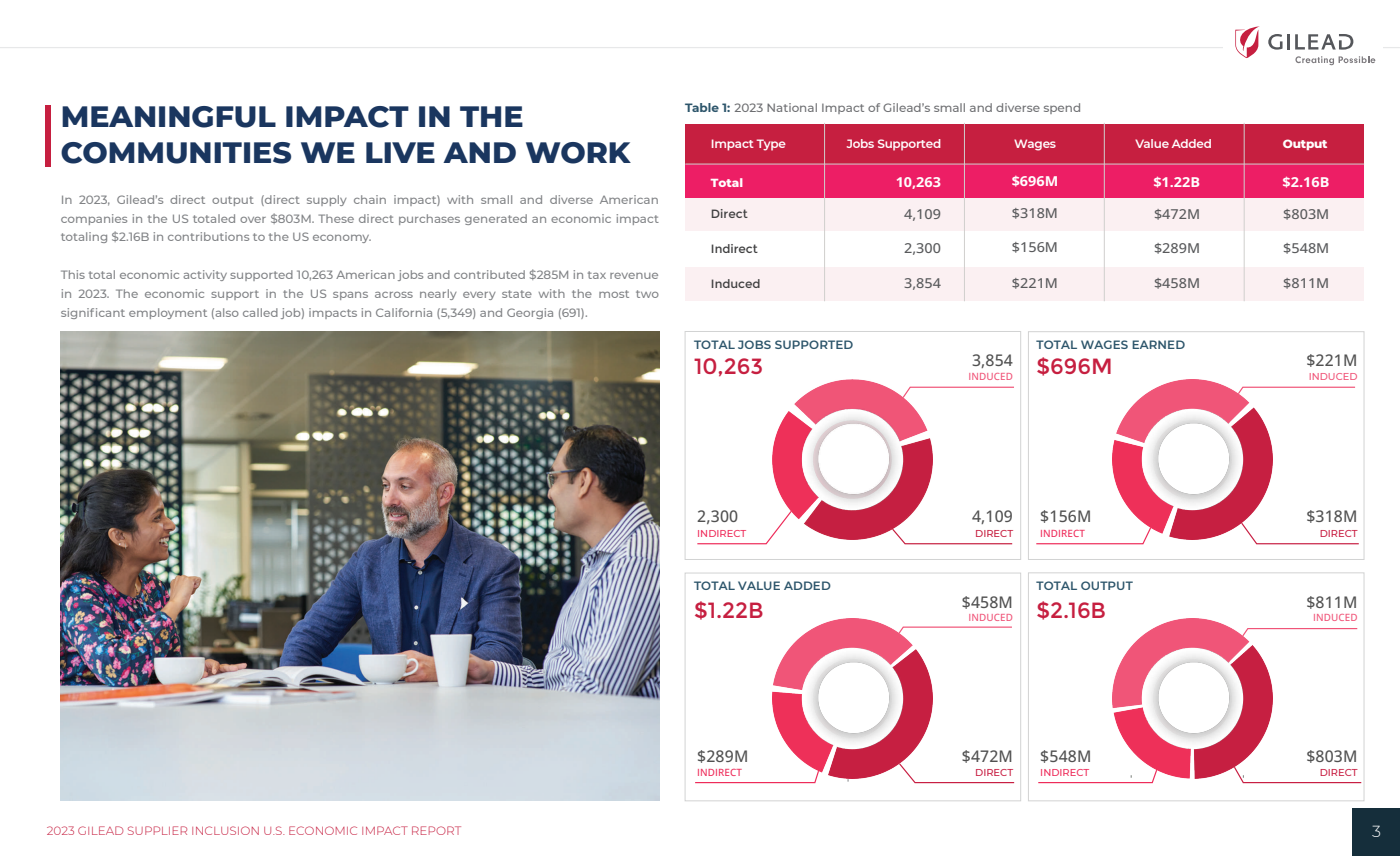
<style>
.page{position:relative;width:1400px;height:856px;background:#fff}
.page>*{position:absolute;margin:0;border:0;box-sizing:border-box;transform-origin:0 0}
.t1{font:800 30px/36px "Montserrat";color:#1a365f}
.t2{font:22px "Montserrat";color:#c61f40}
.t3{font:500 16px "Open Sans";letter-spacing:.01em;color:#515151}
.t4{font:300 16px "Montserrat";color:#fff}
.t5{font:500 13.6px "Open Sans";color:#595a5c;scale:1.06 1}
.t6{font:700 13.6px "Open Sans";color:#fff;scale:1.06 1}
.t7{font:500 12px/18.8px "Montserrat";color:#818386;text-align:justify}
.t8{font:600 12px "Montserrat";letter-spacing:.01em;color:#2d556b}
.t9{font:500 12px "Montserrat";color:#6d6e71}
.t10{font:300 12px "Montserrat";color:#c61f40}
.t11{font:600 12px "Montserrat";letter-spacing:-.02em;color:#fff}
.t12{font:12px "Montserrat";color:#3f3f40}
.t13{font:800 12px "Montserrat";letter-spacing:-.02em;color:#fff}
.t14{font:500 10px "Open Sans";letter-spacing:.01em;color:#f05478}
.t15{font:500 10px "Montserrat";color:#c81f43}
.t16{font:500 10px "Montserrat";color:#ee2c5a}
.t17{font:500 10px "Open Sans";letter-spacing:.01em;color:#ee2c5a}
.t18{font:500 10px "Montserrat";color:#f05478}
.t19{font:500 10px "Montserrat";color:#c61f40}
.s1{font-weight:700;color:#2d556b}
.s2{font-family:"Montserrat";font-weight:400;font-size:22px;color:#c61f40}
</style>
<div class="page">
<img style="left:61px;top:332px;width:598px;height:469px">
<div style="left:1352px;top:808px;width:48px;height:48px;background:#152e3b"></div>
<div style="left:45px;top:105px;width:5px;height:62px;background:#c61f40"></div>
<hr style="left:0;top:47px;width:1284px;height:1px;background:#e7e8e9">
<hr style="left:1365px;top:47px;width:35px;height:1px;background:#e7e8e9">
<div style="left:1223px;top:5px;width:159px;height:73px;background:#fff"></div>
<svg style="left:1268px;top:34px;width:15px;height:16px"></svg>
<hr style="left:1287px;top:34px;width:3px;height:16px;background:#55575b">
<svg style="left:1295px;top:34px;width:58px;height:16px"></svg>
<svg style="left:1235px;top:26px;width:25px;height:32px"></svg>
<svg style="left:1295px;top:56px;width:80px;height:9px"></svg>
<div style="left:685px;top:267px;width:679px;height:34px;background:#fbf0f2"></div>
<div style="left:685px;top:197px;width:679px;height:34px;background:#fbf0f2"></div>
<div style="left:685px;top:164px;width:679px;height:34px;background:#ed1e65"></div>
<div style="left:685px;top:124px;width:679px;height:40px;background:#c61f40"></div>
<hr style="left:824px;top:123px;width:1px;height:178px;background:#d0cfcd">
<hr style="left:964px;top:123px;width:1px;height:178px;background:#d0cfcd">
<hr style="left:1104px;top:123px;width:1px;height:178px;background:#d0cfcd">
<hr style="left:1244px;top:123px;width:1px;height:178px;background:#d0cfcd">
<hr style="left:685px;top:164px;width:679px;height:1px;background:#d0cfcd">
<svg style="left:1038px;top:778px;width:117px;height:6px"></svg>
<svg style="left:1272px;top:628px;width:86px;height:2px"></svg>
<svg style="left:1240px;top:778px;width:122px;height:6px"></svg>
<svg style="left:1036px;top:539px;width:110px;height:6px"></svg>
<svg style="left:1272px;top:386px;width:84px;height:2px"></svg>
<svg style="left:1252px;top:539px;width:107px;height:6px"></svg>
<div style="left:1028px;top:573px;width:336px;height:228px;border:1px solid #d2d3d3"></div>
<svg style="left:697px;top:534px;width:76px;height:11px"></svg>
<svg style="left:933px;top:386px;width:81px;height:2px"></svg>
<svg style="left:901px;top:540px;width:112px;height:5px"></svg>
<div style="left:685px;top:331px;width:336px;height:229px;border:1px solid #d2d3d3"></div>
<div style="left:1028px;top:331px;width:336px;height:229px;border:1px solid #d2d3d3"></div>
<svg style="left:695px;top:778px;width:122px;height:6px"></svg>
<svg style="left:933px;top:626px;width:79px;height:2px"></svg>
<svg style="left:910px;top:778px;width:105px;height:6px"></svg>
<div style="left:685px;top:573px;width:336px;height:228px;border:1px solid #d2d3d3"></div>
<img style="left:773px;top:618px;width:160px;height:160px">
<img style="left:1112px;top:379px;width:160px;height:160px">
<img style="left:773px;top:379px;width:160px;height:161px">
<img style="left:1112px;top:618px;width:160px;height:160px">
<h1 class="t1" style="left:61px;top:97px;width:571px">MEANINGFUL IMPACT IN THE<br>COMMUNITIES WE LIVE AND WORK</h1>
<p class="t7" style="left:61px;top:190px;width:600px">In 2023, Gilead’s direct output (direct supply chain impact) with small and diverse American companies in the US totaled over $803M. These direct purchases generated an economic impact totaling $2.16B in contributions to the US economy.</p>
<p class="t7" style="left:61px;top:265px;width:600px">This total economic activity supported 10,263 American jobs and contributed $285M in tax revenue in 2023. The economic support in the US spans across nearly every state with the most two significant employment (also called job) impacts in California (5,349) and Georgia (691).</p>
<p class="t9" style="left:685px;top:100px;width:398px"><span class="s1">Table 1:</span> 2023 National Impact of Gilead’s small and diverse spend</p>
<p class="t11" style="left:711px;top:135px;width:76px">Impact Type</p>
<p class="t11" style="left:847px;top:135px;width:96px">Jobs Supported</p>
<p class="t11" style="left:1014px;top:135px;width:44px">Wages</p>
<p class="t11" style="left:1135px;top:135px;width:78px">Value Added</p>
<p class="t13" style="left:1283px;top:135px;width:46px">Output</p>
<p class="t13" style="left:711px;top:173px;width:34px">Total</p>
<p class="t6" style="left:896px;top:172px;width:44px">10,263</p>
<p class="t6" style="left:1012px;top:171px;width:45px">$696M</p>
<p class="t6" style="left:1153px;top:172px;width:46px">$1.22B</p>
<p class="t6" style="left:1283px;top:172px;width:46px">$2.16B</p>
<p class="t12" style="left:711px;top:207px;width:38px">Direct</p>
<p class="t5" style="left:904px;top:204px;width:36px">4,109</p>
<p class="t5" style="left:1012px;top:203px;width:45px">$318M</p>
<p class="t5" style="left:1154px;top:204px;width:45px">$472M</p>
<p class="t5" style="left:1283px;top:204px;width:45px">$803M</p>
<p class="t12" style="left:711px;top:242px;width:48px">Indirect</p>
<p class="t5" style="left:904px;top:239px;width:36px">2,300</p>
<p class="t5" style="left:1012px;top:238px;width:45px">$156M</p>
<p class="t5" style="left:1154px;top:239px;width:45px">$289M</p>
<p class="t5" style="left:1283px;top:239px;width:45px">$548M</p>
<p class="t12" style="left:711px;top:276px;width:51px">Induced</p>
<p class="t5" style="left:904px;top:274px;width:36px">3,854</p>
<p class="t5" style="left:1012px;top:274px;width:45px">$221M</p>
<p class="t5" style="left:1154px;top:274px;width:45px">$458M</p>
<p class="t5" style="left:1283px;top:274px;width:45px">$811M</p>
<p class="t8" style="left:694px;top:336px;width:161px">TOTAL JOBS SUPPORTED</p>
<h2 class="t2" style="left:694px;top:353px;width:71px">10,263</h2>
<p class="t8" style="left:1037px;top:336px;width:150px">TOTAL WAGES EARNED</p>
<h3 class="t3" style="left:972px;top:350px;width:142px">3,854 <span class="s2">$696M</span></h3>
<p class="t14" style="left:969px;top:369px;width:46px">INDUCED</p>
<h3 class="t3" style="left:1306px;top:350px;width:53px">$221M</h3>
<p class="t18" style="left:1309px;top:369px;width:50px">INDUCED</p>
<h3 class="t3" style="left:697px;top:505px;width:42px">2,300</h3>
<h3 class="t3" style="left:972px;top:505px;width:42px">4,109</h3>
<h3 class="t3" style="left:1040px;top:505px;width:53px">$156M</h3>
<h3 class="t3" style="left:1306px;top:505px;width:53px">$318M</h3>
<p class="t16" style="left:697px;top:526px;width:51px">INDIRECT</p>
<p class="t19" style="left:975px;top:526px;width:39px">DIRECT</p>
<p class="t17" style="left:1040px;top:526px;width:46px">INDIRECT</p>
<p class="t15" style="left:1320px;top:526px;width:39px">DIRECT</p>
<p class="t8" style="left:694px;top:578px;width:138px">TOTAL VALUE ADDED</p>
<h2 class="t2" style="left:694px;top:597px;width:71px">$1.22B</h2>
<h3 class="t3" style="left:962px;top:591px;width:53px">$458M</h3>
<p class="t14" style="left:969px;top:610px;width:46px">INDUCED</p>
<p class="t8" style="left:1037px;top:578px;width:98px">TOTAL OUTPUT</p>
<h2 class="t2" style="left:1037px;top:597px;width:71px">$2.16B</h2>
<h3 class="t3" style="left:1306px;top:591px;width:53px">$811M</h3>
<p class="t14" style="left:1313px;top:610px;width:46px">INDUCED</p>
<h3 class="t3" style="left:697px;top:745px;width:53px">$289M</h3>
<p class="t17" style="left:697px;top:766px;width:46px">INDIRECT</p>
<h3 class="t3" style="left:962px;top:745px;width:53px">$472M</h3>
<p class="t15" style="left:975px;top:766px;width:39px">DIRECT</p>
<h3 class="t3" style="left:1040px;top:745px;width:53px">$548M</h3>
<h3 class="t3" style="left:1306px;top:745px;width:53px">$803M</h3>
<p class="t16" style="left:1040px;top:766px;width:51px">INDIRECT</p>
<p class="t15" style="left:1320px;top:766px;width:39px">DIRECT</p>
<p class="t10" style="left:47px;top:822px;width:416px">2023 GILEAD SUPPLIER INCLUSION U.S. ECONOMIC IMPACT REPORT</p>
<h3 class="t4" style="left:1372px;top:821px;width:10px">3</h3>
</div>
